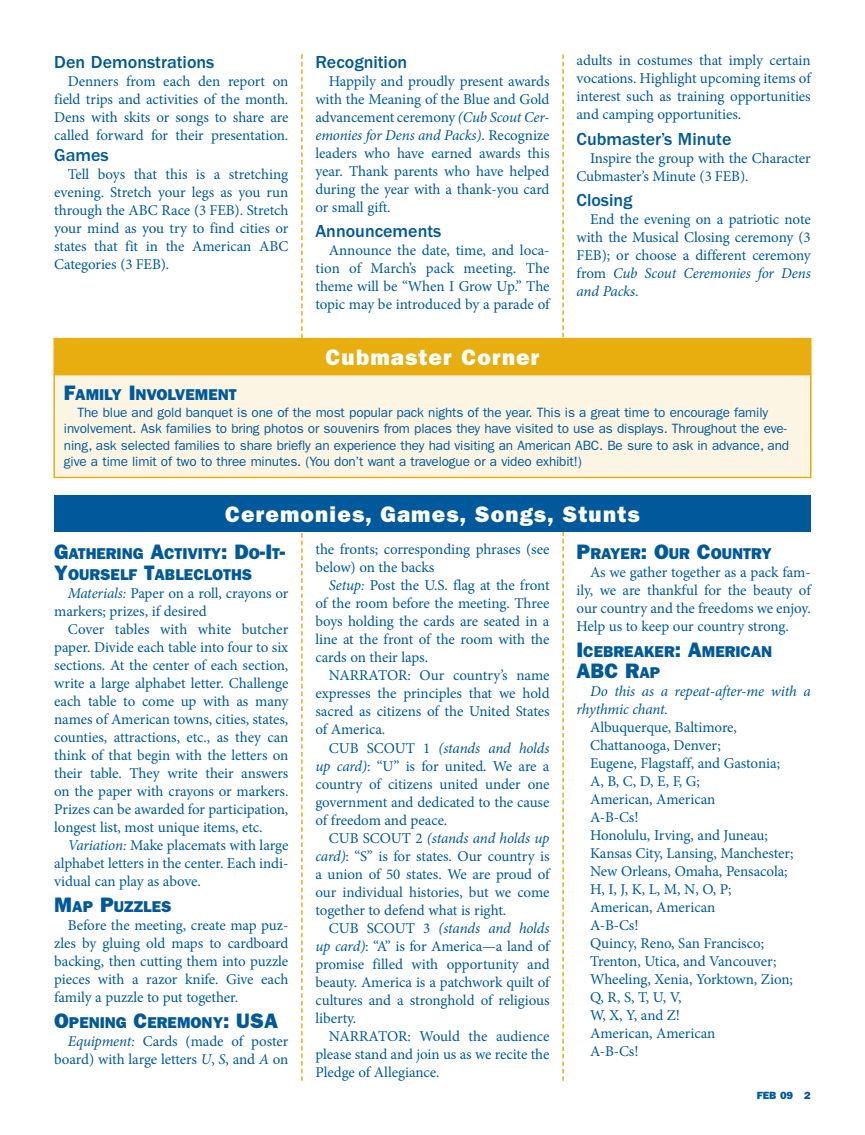
<style>
.page{position:relative;width:865px;height:1135px;background:#fff}
.page>*{position:absolute;margin:0;border:0;box-sizing:border-box;transform-origin:0 0}
.t1{font:800 22.5px "Franklin Gothic";letter-spacing:.05em;color:#fff}
.t2{font:800 21px "Franklin Gothic";color:#00599b}
.t3{font:500 18px "Franklin Gothic";color:#00599b}
.t4{font:800 15.75px/21px "Franklin Gothic";color:#00599b}
.t5{font:15px/18px "Minion Pro";letter-spacing:-.01em;color:#00599b;text-align:justify}
.t6{font:italic 15px/18px "Minion Pro";letter-spacing:-.015em;color:#00599b}
.t7{font:13.5px/16.5px "Franklin Gothic";letter-spacing:-.01em;color:#00599b}
.t8{font:800 10.5px "Franklin Gothic";color:#00599b;scale:1.05 1}
.s1{font-style:italic}
.s2{font-size:21px}
.s3{font-size:15.75px}
</style>
<div class="page">
<svg style="left:562px;top:54px;width:1px;height:284px"></svg>
<svg style="left:301px;top:54px;width:1px;height:284px"></svg>
<svg style="left:562px;top:531px;width:1px;height:549px"></svg>
<svg style="left:301px;top:531px;width:1px;height:549px"></svg>
<div style="left:54px;top:495px;width:756px;height:36px;background:#00599b"></div>
<div style="left:54px;top:338px;width:756px;height:36px;background:#e8ae0f"></div>
<div style="left:54px;top:374px;width:756px;height:103px;background:#fcf5e4"></div>
<div style="left:53px;top:374px;width:758px;height:104px;border:2px solid #e8ae0f"></div>
<p class="t3" style="left:54px;top:52px;width:162px">Den Demonstrations</p>
<p class="t5" style="left:54px;top:72px;width:236px;text-indent:14px">Denners from each den report on field trips and activities of the month.<br>Dens with skits or songs to share are called forward for their presentation.</p>
<p class="t3" style="left:54px;top:145px;width:56px">Games</p>
<p class="t5" style="left:54px;top:165px;width:236px;text-indent:14px">Tell boys that this is a stretching evening. Stretch your legs as you run through the ABC Race (3 FEB). Stretch your mind as you try to find cities or states that fit in the American ABC Categories (3 FEB).</p>
<p class="t3" style="left:315px;top:52px;width:93px">Recognition</p>
<p class="t5" style="left:315px;top:72px;width:236px;text-indent:14px">Happily and proudly present awards with the Meaning of the Blue and Gold advancement ceremony <span class="s1">(Cub Scout Cer&shy;emonies for Dens and Packs)</span>. Recognize leaders who have earned awards this year. Thank parents who have helped during the year with a thank-you card or small gift.</p>
<p class="t3" style="left:315px;top:221px;width:127px">Announcements</p>
<p class="t5" style="left:315px;top:241px;width:236px;text-indent:14px">Announce the date, time, and loca&shy;tion of March’s pack meeting. The theme will be “When I Grow Up.” The topic may be introduced by a parade of</p>
<h1 class="t1" style="left:325px;top:344px;width:215px">Cubmaster Corner</h1>
<p class="t5" style="left:576px;top:51px;width:235px">adults in costumes that imply certain vocations. Highlight upcoming items of interest such as training opportunities and camping opportunities.</p>
<p class="t3" style="left:576px;top:129px;width:156px">Cubmaster’s Minute</p>
<p class="t5" style="left:576px;top:149px;width:235px;text-indent:14px">Inspire the group with the Character<br>Cubmaster’s Minute (3 FEB).</p>
<p class="t3" style="left:576px;top:190px;width:57px">Closing</p>
<p class="t5" style="left:576px;top:210px;width:236px;text-indent:14px">End the evening on a patriotic note with the Musical Closing ceremony (3<br>FEB); or choose a different ceremony from <span class="s1">Cub Scout Ceremonies for Dens and Packs</span>.</p>
<p class="t4" style="left:64px;top:384px;width:174px"><span class="s2">F</span>AM ILY <span class="s2">I</span>NVOLVEMENT</p>
<p class="t7" style="left:64px;top:404px;width:726px;text-indent:14px">The blue and gold banquet is one of the most popular pack nights of the year. This is a great time to encourage family involvement. Ask families to bring photos or souvenirs from places they have visited to use as displays. Throughout the eve&shy;ning, ask selected families to share briefly an experience they had visiting an American ABC. Be sure to ask in advance, and give a time limit of two to three minutes. (You don’t want a travelogue or a video exhibit!)</p>
<h1 class="t1" style="left:225px;top:501px;width:416px">Ceremonies, Games, Songs, Stunts</h1>
<p class="t4" style="left:54px;top:543px;width:233px"><span class="s2">G</span>ATHERING <span class="s2">A</span>CTIVITY<span class="s2">: D</span>O<span class="s2">-I</span>T<span class="s2">-<br>Y</span>OURSELF <span class="s2">T</span>ABLECLOTHS</p>
<p class="t5" style="left:54px;top:584px;width:236px;text-indent:14px"><span class="s1">Materials:</span> Paper on a roll, crayons or markers; prizes, if desired</p>
<p class="t5" style="left:54px;top:620px;width:236px;text-indent:14px">Cover tables with white butcher paper. Divide each table into four to six sections. At the center of each section, write a large alphabet letter. Challenge each table to come up with as many names of American towns, cities, states, counties, attractions, etc., as they can think of that begin with the letters on their table. They write their answers on the paper with crayons or markers.<br>Prizes can be awarded for participation, longest list, most unique items, etc.</p>
<p class="t5" style="left:54px;top:836px;width:236px;text-indent:14px"><span class="s1">Variation:</span> Make placemats with large alphabet letters in the center. Each indi&shy;vidual can play as above.</p>
<p class="t4" style="left:54px;top:896px;width:119px"><span class="s2">M</span>AP <span class="s2">P</span>UZZLES</p>
<p class="t5" style="left:54px;top:916px;width:236px;text-indent:14px">Before the meeting, create map puz&shy;zles by gluing old maps to cardboard backing, then cutting them into puzzle pieces with a razor knife. Give each family a puzzle to put together.</p>
<p class="t4" style="left:54px;top:1011px;width:225px"><span class="s2">O</span>PENING <span class="s2">C</span>EREMONY<span class="s2">: USA</span></p>
<p class="t5" style="left:54px;top:1031px;width:236px;text-align:right"><span class="s1">Equipment:</span> Cards (made of poster board) with large letters <span class="s1">U</span>, <span class="s1">S</span>, and <span class="s1">A</span> on</p>
<p class="t5" style="left:315px;top:540px;width:235px">the fronts; corresponding phrases (see below) on the backs</p>
<p class="t5" style="left:315px;top:576px;width:236px;text-indent:14px"><span class="s1">Setup:</span> Post the U.S. flag at the front of the room before the meeting. Three boys holding the cards are seated in a line at the front of the room with the cards on their laps.</p>
<p class="t5" style="left:315px;top:666px;width:236px;text-indent:14px">NARRATOR: Our country’s name expresses the principles that we hold sacred as citizens of the United States of America.</p>
<p class="t5" style="left:315px;top:738px;width:236px;text-indent:14px">CUB SCOUT 1 <span class="s1">(stands and holds up card)</span>: “U” is for united. We are a country of citizens united under one government and dedicated to the cause of freedom and peace.</p>
<p class="t5" style="left:315px;top:828px;width:236px;text-indent:14px">CUB SCOUT 2 <span class="s1">(stands and holds up card)</span>: “S” is for states. Our country is a union of 50 states. We are proud of our individual histories, but we come together to defend what is right.</p>
<p class="t5" style="left:315px;top:918px;width:236px;text-indent:14px">CUB SCOUT 3 <span class="s1">(stands and holds up card)</span>: “A” is for America—a land of promise filled with opportunity and beauty. America is a patchwork quilt of cultures and a stronghold of religious liberty.</p>
<p class="t5" style="left:315px;top:1026px;width:236px;text-indent:14px">NARRATOR: Would the audience please stand and join us as we recite the Pledge of Allegiance.</p>
<p class="t4" style="left:576px;top:543px;width:197px"><span class="s2">P</span>RAYER<span class="s2">: O</span>UR <span class="s2">C</span>OUNTRY</p>
<p class="t5" style="left:576px;top:563px;width:235px;text-indent:14px">As we gather together as a pack fam&shy;ily, we are thankful for the beauty of our country and the freedoms we enjoy.<br>Help us to keep our country strong.</p>
<p class="t4" style="left:576px;top:641px;width:197px"><span class="s2">I</span>CEBREAKER<span class="s2">: A</span>MERICAN</p>
<h2 class="t2" style="left:576px;top:658px;width:74px">ABC R<span class="s3">AP</span></h2>
<p class="t6" style="left:576px;top:682px;width:235px;text-indent:14px">Do this as a repeat-after-me with a rhythmic chant.</p>
<p class="t5" style="left:590px;top:718px;width:205px;text-align:left">Albuquerque, Baltimore,<br>Chattanooga, Denver;<br>Eugene, Flagstaff, and Gastonia;<br>A, B, C, D, E, F, G;<br>American, American<br>A-B-Cs!<br>Honolulu, Irving, and Juneau;<br>Kansas City, Lansing, Manchester;<br>New Orleans, Omaha, Pensacola;<br>H, I, J, K, L, M, N, O, P;<br>American, American<br>A-B-Cs!<br>Quincy, Reno, San Francisco;<br>Trenton, Utica, and Vancouver;<br>Wheeling, Xenia, Yorktown, Zion;<br>Q, R, S, T, U, V,<br>W, X, Y, and Z!<br>American, American<br>A-B-Cs!</p>
<p class="t8" style="left:756px;top:1088px;width:53px">FEB 09 2</p>
</div>
